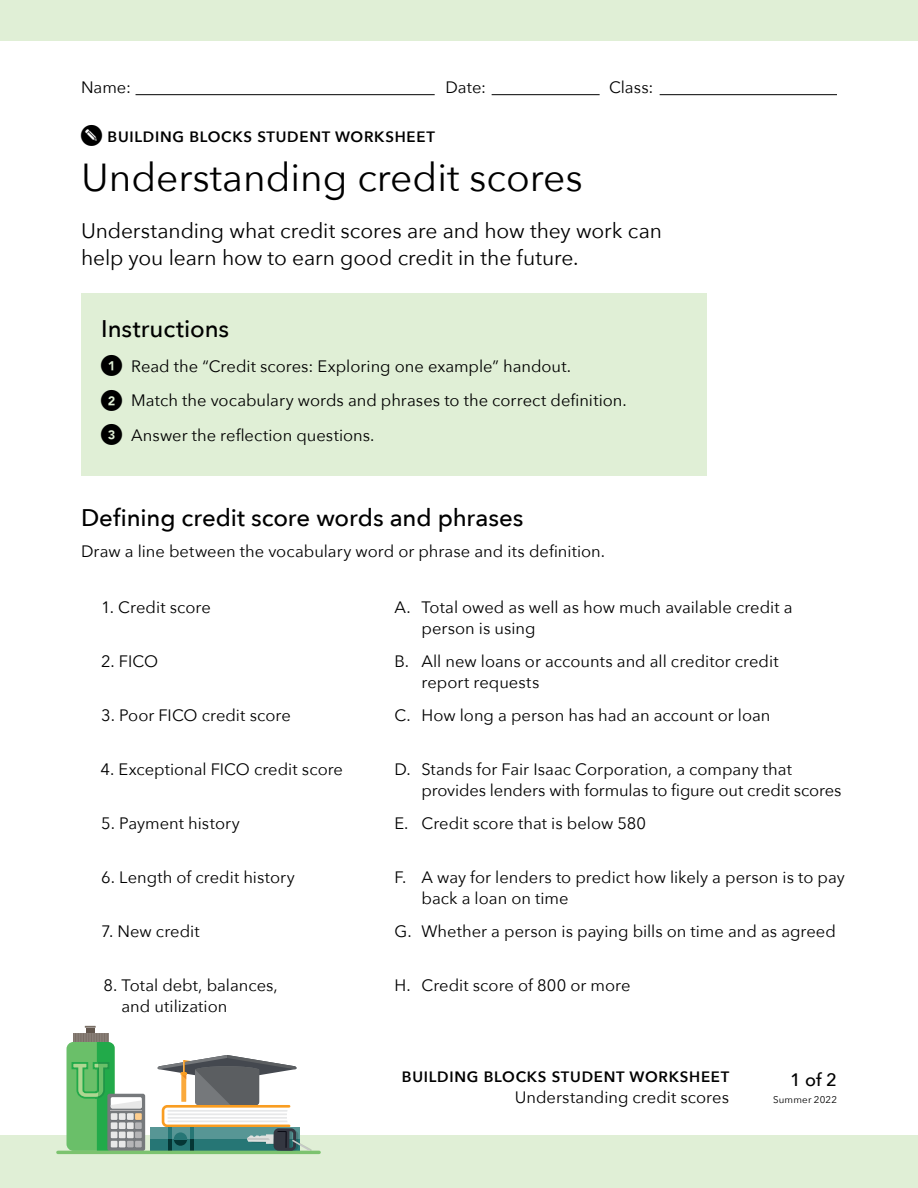
<style>
.page{position:relative;width:918px;height:1188px;background:#fff}
.page>*{position:absolute;margin:0;border:0;box-sizing:border-box;transform-origin:0 0}
.t1{font:39px "Avenir Next";color:#000}
.t2{font:500 24px "Avenir Next";color:#000}
.t3{font:21px/27px "Avenir Next";letter-spacing:-.005em;color:#000}
.t4{font:500 18px "Avenir Next";color:#000}
.Paragraph{font:16.5px/21px "Avenir Next";color:#000}
.table_body{font:16.5px/21px "Avenir Next";color:#000}
.t5{font:600 15px "Avenir Next";letter-spacing:.05em;color:#000}
.t6{font:9.75px "Avenir Next";letter-spacing:.02em;color:#000}
</style>
<div class="page">
<hr style="left:136px;top:94px;width:299px;height:1px;background:#000">
<hr style="left:492px;top:94px;width:108px;height:1px;background:#000">
<hr style="left:660px;top:94px;width:177px;height:1px;background:#000">
<div style="left:0;top:0;width:918px;height:40px;background:#e0efd6"></div>
<div style="left:0;top:1135px;width:918px;height:53px;background:#e0efd6"></div>
<div style="left:67px;top:1042px;width:48px;height:109px;background:#6abf69;border-radius:7px"></div>
<div style="left:150px;top:1127px;width:149px;height:24px;background:#267675"></div>
<div style="left:150px;top:1127px;width:149px;height:12px;background:#579695"></div>
<div style="left:107px;top:1094px;width:38px;height:57px;background:#76797c;border-radius:2px"></div>
<hr style="left:58px;top:1151px;width:261px;height:3px;background:#7cc36f">
<svg style="left:71px;top:1026px;width:71px;height:125px"></svg>
<svg style="left:158px;top:1055px;width:154px;height:96px"></svg>
<div style="left:81px;top:293px;width:625px;height:182px;background:#e0efd6"></div>
<p class="Paragraph" style="left:81px;top:76px;width:51px">Name:</p>
<p class="Paragraph" style="left:446px;top:76px;width:42px">Date:</p>
<p class="Paragraph" style="left:609px;top:76px;width:46px">Class:</p>
<p class="t5" style="left:108px;top:124px;width:329px">BUILDING BLOCKS STUDENT WORKSHEET</p>
<h1 class="t1" style="left:81px;top:144px;width:503px">Understanding credit scores</h1>
<p class="t3" style="left:81px;top:216px;width:582px">Understanding what credit scores are and how they work can help you learn how to earn good credit in the future.</p>
<h2 class="t2" style="left:101px;top:309px;width:130px">Instructions</h2>
<p class="Paragraph" style="left:131px;top:355px;width:441px">Read the “Credit scores: Exploring one example” handout.</p>
<p class="Paragraph" style="left:131px;top:389px;width:497px">Match the vocabulary words and phrases to the correct definition.</p>
<p class="Paragraph" style="left:131px;top:424px;width:245px">Answer the reflection questions.</p>
<h2 class="t2" style="left:81px;top:497px;width:444px">Defining credit score words and phrases</h2>
<p class="Paragraph" style="left:81px;top:540px;width:526px">Draw a line between the vocabulary word or phrase and its definition.</p>
<p class="table_body" style="left:101px;top:596px;width:111px">1. Credit score</p>
<p class="Paragraph" style="left:421px;top:596px;width:373px;text-indent:-27px">A. Total owed as well as how much available credit a person is using</p>
<p class="table_body" style="left:101px;top:650px;width:58px">2. FICO</p>
<p class="Paragraph" style="left:421px;top:650px;width:359px;text-indent:-27px">B. All new loans or accounts and all creditor credit report requests</p>
<p class="table_body" style="left:101px;top:704px;width:191px">3. Poor FICO credit score</p>
<p class="Paragraph" style="left:394px;top:704px;width:378px">C. How long a person has had an account or loan</p>
<p class="table_body" style="left:100px;top:758px;width:244px">4. Exceptional FICO credit score</p>
<p class="Paragraph" style="left:421px;top:758px;width:422px;text-indent:-27px">D. Stands for Fair Isaac Corporation, a company that provides lenders with formulas to figure out credit scores</p>
<p class="table_body" style="left:101px;top:812px;width:140px">5. Payment history</p>
<p class="Paragraph" style="left:394px;top:812px;width:253px">E. Credit score that is below 580</p>
<p class="table_body" style="left:101px;top:866px;width:195px">6. Length of credit history</p>
<p class="Paragraph" style="left:421px;top:866px;width:425px;text-indent:-27px">F. A way for lenders to predict how likely a person is to pay back a loan on time</p>
<p class="table_body" style="left:101px;top:920px;width:100px">7. New credit</p>
<p class="Paragraph" style="left:394px;top:920px;width:443px">G. Whether a person is paying bills on time and as agreed</p>
<p class="table_body" style="left:122px;top:974px;width:158px;text-indent:-18px">8. Total debt, balances, and utilization</p>
<p class="Paragraph" style="left:394px;top:974px;width:238px">H. Credit score of 800 or more</p>
<p class="t5" style="left:402px;top:1064px;width:329px">BUILDING BLOCKS STUDENT WORKSHEET</p>
<p class="Paragraph" style="left:515px;top:1086px;width:216px">Understanding credit scores</p>
<p class="t4" style="left:790px;top:1065px;width:48px">1 of 2</p>
<p class="t6" style="left:773px;top:1092px;width:65px">Summer 2022</p>
</div>
